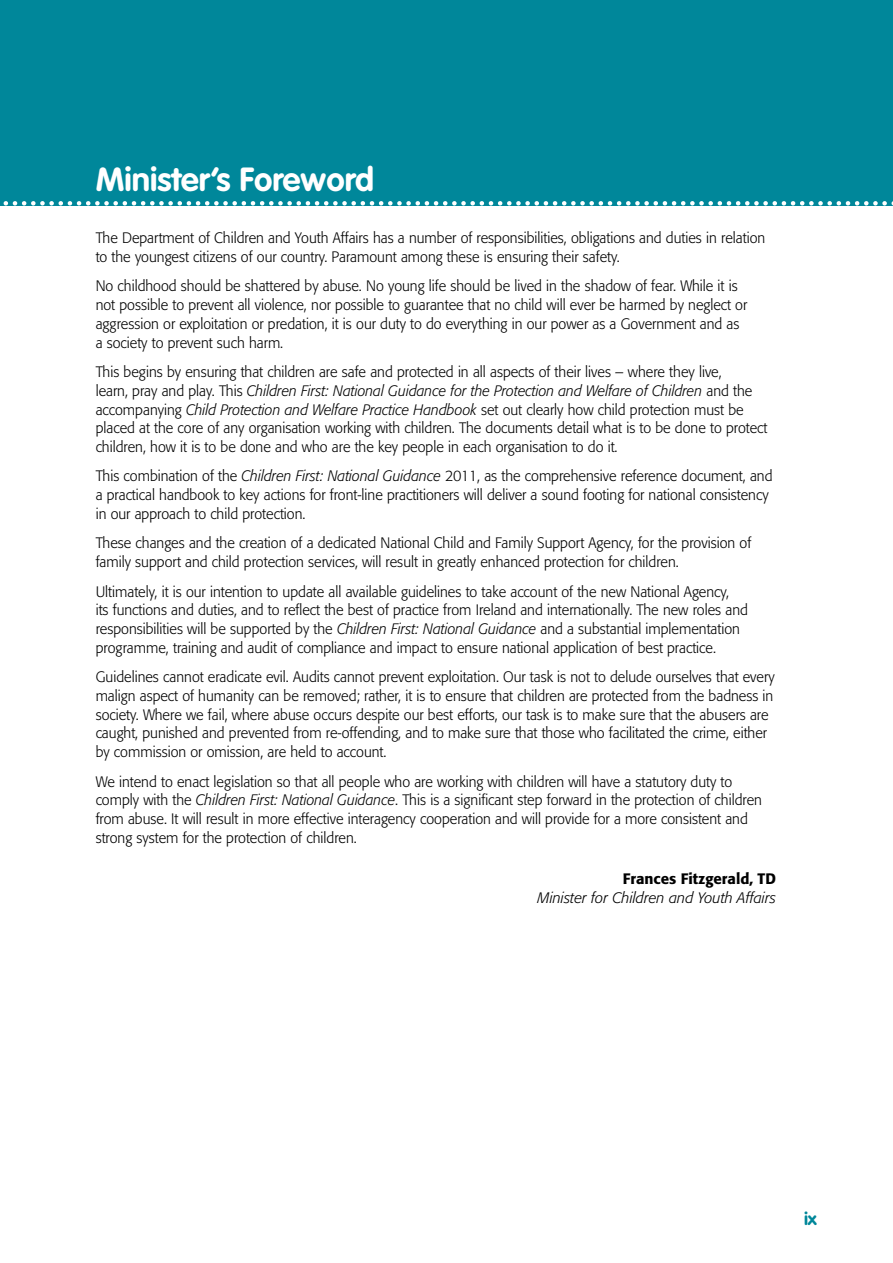
<style>
.page{position:relative;width:893px;height:1263px;background:#fff}
.page>*{position:absolute;margin:0;border:0;box-sizing:border-box;transform-origin:0 0}
.t1{font:700 33px "VAG Rounded";color:#fff}
.t2{font:700 18px "VAG Rounded";color:#00879a}
.t3{font:300 15px/18.8px "Formata";color:#000;scale:.96 1}
.t4{font:italic 300 15px "Formata";color:#000}
.t5{font:500 15px "Formata";color:#000}
.s1{font-style:italic}
</style>
<div class="page">
<div style="left:0;top:0;width:893px;height:206px;background:#00879a"></div>
<svg style="left:3px;top:201px;width:890px;height:5px"></svg>
<h1 class="t1" style="left:96px;top:160px;width:280px">Minister’s Foreword</h1>
<p class="t3" style="left:96px;top:229px;width:699px">The Department of Children and Youth Affairs has a number of responsibilities, obligations and duties in relation to the youngest citizens of our country. Paramount among these is ensuring their safety.</p>
<p class="t3" style="left:96px;top:277px;width:680px">No childhood should be shattered by abuse. No young life should be lived in the shadow of fear. While it is not possible to prevent all violence, nor possible to guarantee that no child will ever be harmed by neglect or aggression or exploitation or predation, it is our duty to do everything in our power as a Government and as a society to prevent such harm.</p>
<p class="t3" style="left:96px;top:363px;width:701px">This begins by ensuring that children are safe and protected in all aspects of their lives – where they live,<br>learn, pray and play. This <span class="s1">Children First: National Guidance for the Protection and Welfare of Children</span> and the accompanying <span class="s1">Child Protection and Welfare Practice Handbook</span> set out clearly how child protection must be placed at the core of any organisation working with children. The documents detail what is to be done to protect children, how it is to be done and who are the key people in each organisation to do it.</p>
<p class="t3" style="left:96px;top:467px;width:706px">This combination of the <span class="s1">Children First: National Guidance</span> 2011, as the comprehensive reference document, and a practical handbook to key actions for front-line practitioners will deliver a sound footing for national consistency in our approach to child protection.</p>
<p class="t3" style="left:96px;top:534px;width:684px">These changes and the creation of a dedicated National Child and Family Support Agency, for the provision of family support and child protection services, will result in greatly enhanced protection for children.</p>
<p class="t3" style="left:96px;top:582px;width:681px">Ultimately, it is our intention to update all available guidelines to take account of the new National Agency,<br>its functions and duties, and to reflect the best of practice from Ireland and internationally. The new roles and responsibilities will be supported by the <span class="s1">Children First: National Guidance</span> and a substantial implementation programme, training and audit of compliance and impact to ensure national application of best practice.</p>
<p class="t3" style="left:96px;top:668px;width:709px">Guidelines cannot eradicate evil. Audits cannot prevent exploitation. Our task is not to delude ourselves that every malign aspect of humanity can be removed; rather, it is to ensure that children are protected from the badness in society. Where we fail, where abuse occurs despite our best efforts, our task is to make sure that the abusers are caught, punished and prevented from re-offending, and to make sure that those who facilitated the crime, either by commission or omission, are held to account.</p>
<p class="t3" style="left:96px;top:772px;width:696px">We intend to enact legislation so that all people who are working with children will have a statutory duty to comply with the <span class="s1">Children First: National Guidance</span>. This is a significant step forward in the protection of children from abuse. It will result in more effective interagency cooperation and will provide for a more consistent and strong system for the protection of children.</p>
<p class="t5" style="left:623px;top:869px;width:155px">Frances Fitzgerald, TD</p>
<p class="t4" style="left:537px;top:889px;width:240px">Minister for Children and Youth Affairs</p>
<p class="t2" style="left:804px;top:1207px;width:14px">ix</p>
</div>
